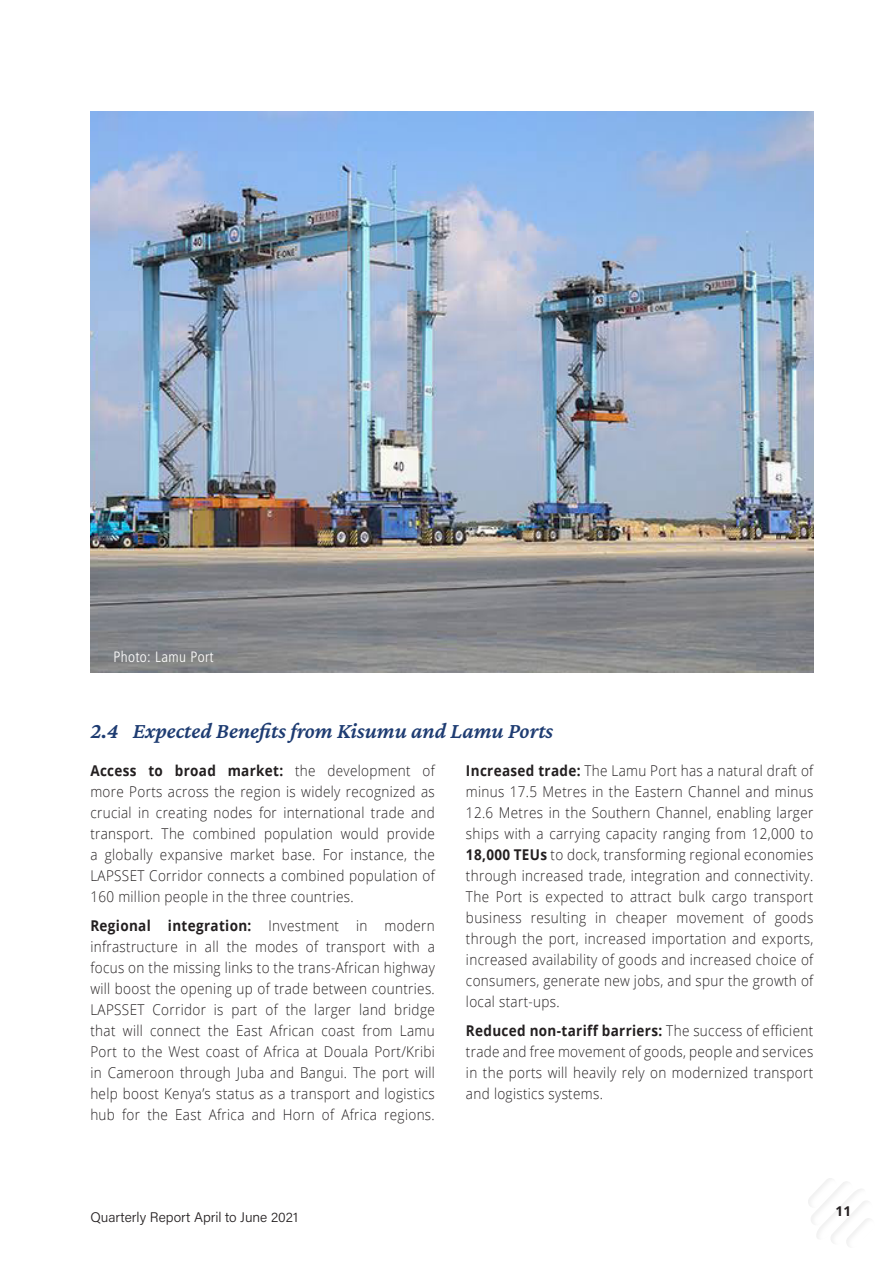
<style>
.page{position:relative;width:893px;height:1263px;background:#fff}
.page>*{position:absolute;margin:0;border:0;box-sizing:border-box;transform-origin:0 0}
.Heading_2{font:italic 600 22.5px "Crimson Pro";color:#1e3c72}
.t1{font:15px "Frutiger LT 47 Lt Cn";letter-spacing:.025em;color:#fff}
.t2{font:300 14.85px/21px "Open Sans";letter-spacing:.025em;color:#231f20;text-align:justify;scale:.91 1}
.t3{font:300 13.5px "Acumin Pro";color:#231f20}
.t4{font:700 13.5px "Open Sans";color:#231f20}
.s1{font-weight:700}
</style>
<div class="page">
<svg style="left:808px;top:1178px;width:61px;height:68px"></svg>
<img style="left:90px;top:112px;width:723px;height:560px">
<p class="t1" style="left:113px;top:649px;width:102px">Photo: Lamu Port</p>
<p class="Heading_2" style="left:90px;top:716px;width:464px">2.4 Expected Benefits from Kisumu and Lamu Ports</p>
<p class="t2" style="left:90px;top:759px;width:380px"><span class="s1">Access to broad market:</span> the development of more Ports across the region is widely recognized as crucial in creating nodes for international trade and transport. The combined population would provide a globally expansive market base. For instance, the LAPSSET Corridor connects a combined population of 160 million people in the three countries.</p>
<p class="t2" style="left:90px;top:915px;width:380px"><span class="s1">Regional integration:</span> Investment in modern infrastructure in all the modes of transport with a focus on the missing links to the trans-African highway will boost the opening up of trade between countries.<br>LAPSSET Corridor is part of the larger land bridge that will connect the East African coast from Lamu Port to the West coast of Africa at Douala Port/Kribi in Cameroon through Juba and Bangui. The port will help boost Kenya’s status as a transport and logistics hub for the East Africa and Horn of Africa regions.</p>
<p class="t2" style="left:466px;top:759px;width:383px"><span class="s1">Increased trade:</span> The Lamu Port has a natural draft of minus 17.5 Metres in the Eastern Channel and minus 12.6 Metres in the Southern Channel, enabling larger ships with a carrying capacity ranging from 12,000 to <span class="s1">18,000 TEUs</span> to dock, transforming regional economies through increased trade, integration and connectivity.<br>The Port is expected to attract bulk cargo transport business resulting in cheaper movement of goods through the port, increased importation and exports, increased availability of goods and increased choice of consumers, generate new jobs, and spur the growth of local start-ups.</p>
<p class="t2" style="left:466px;top:1020px;width:383px"><span class="s1">Reduced non-tariff barriers:</span> The success of efficient trade and free movement of goods, people and services in the ports will heavily rely on modernized transport and logistics systems.</p>
<p class="t3" style="left:90px;top:1208px;width:209px">Quarterly Report April to June 2021</p>
<p class="t4" style="left:836px;top:1201px;width:17px">11</p>
</div>
